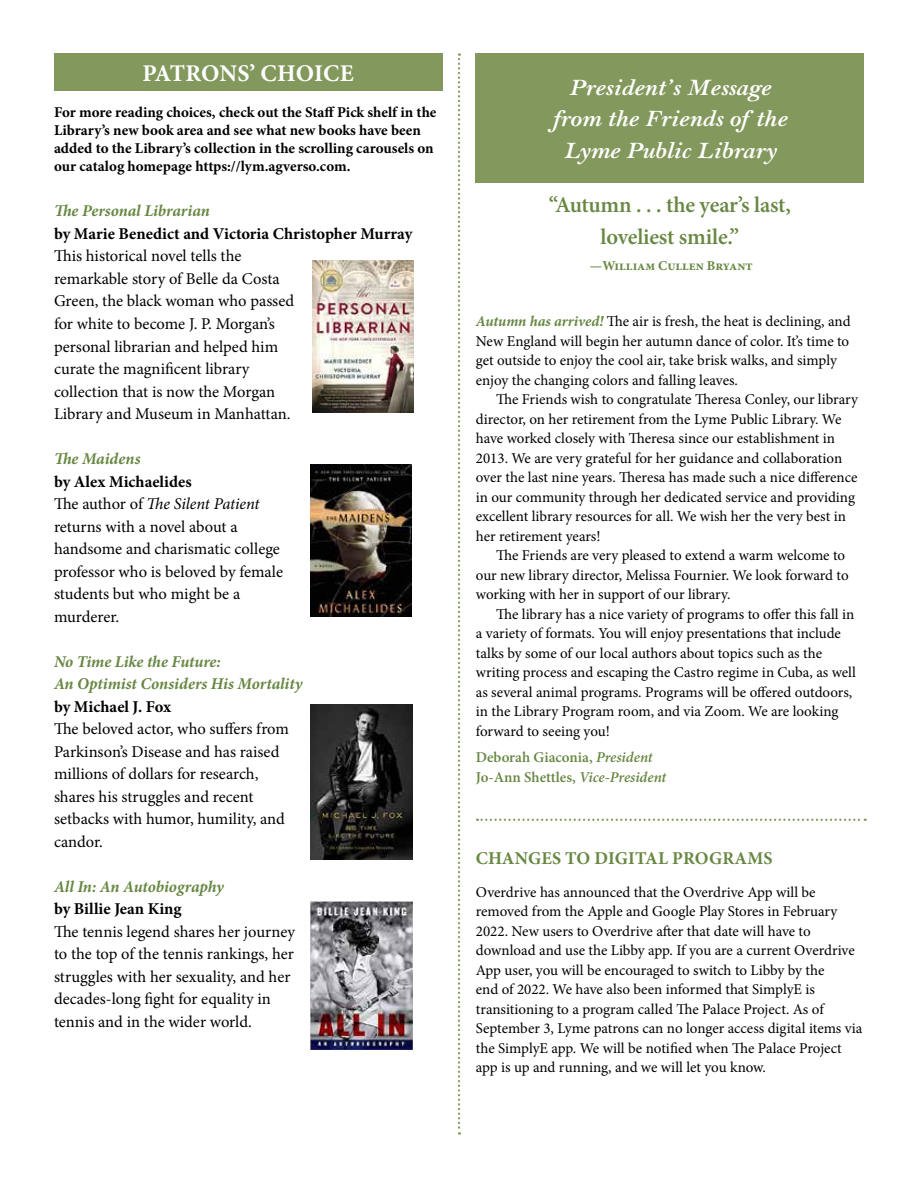
<style>
.page{position:relative;width:918px;height:1188px;background:#fff}
.page>*{position:absolute;margin:0;border:0;box-sizing:border-box;transform-origin:0 0}
.t1{font:italic 700 24px/31.5px "Bell";color:#fff;text-align:center}
.t2{font:700 24px "Minion Pro";color:#fff}
.t3{font:600 22.5px/31.5px "Minion Pro";letter-spacing:-.01em;color:#678742;text-align:center}
.t4{font:700 18px "Minion Pro";letter-spacing:.01em;color:#678742}
.t5{font:16.5px/22.5px "Minion Pro";letter-spacing:-.005em;color:#000}
.t6{font:italic 700 16.5px/22.5px "Minion Pro";letter-spacing:-.005em;color:#678742}
.t7{font:700 16.5px "Minion Pro";letter-spacing:-.005em;color:#000}
.t8{font:15px/19.5px "Minion Pro";color:#000}
.t9{font:700 15px/18px "Minion Pro";color:#000}
.t10{font:600 15px/19.5px "Minion Pro";color:#678742}
.t11{font:700 13.5px "Minion Pro";color:#678742}
.s1{font-weight:700}
.s2{font-style:italic}
.s3{font-weight:700;font-style:italic;color:#678742}
</style>
<div class="page">
<div style="left:476px;top:53px;width:388px;height:129px;background:#83985c"></div>
<svg style="left:458px;top:53px;width:2px;height:1082px"></svg>
<div style="left:54px;top:53px;width:388px;height:38px;background:#83985c"></div>
<img style="left:312px;top:261px;width:101px;height:151px">
<img style="left:311px;top:465px;width:101px;height:152px">
<img style="left:311px;top:704px;width:101px;height:156px">
<img style="left:311px;top:902px;width:101px;height:148px">
<svg style="left:477px;top:819px;width:389px;height:2px"></svg>
<h1 class="t2" style="left:142px;top:56px;width:213px">PATRONS’ CHOICE</h1>
<p class="t9" style="left:54px;top:103px;width:384px">For more reading choices, check out the Staff Pick shelf in the Library’s new book area and see what new books have been added to the Library’s collection in the scrolling carousels on our catalog homepage https://lym.agverso.com.</p>
<p class="t6" style="left:54px;top:200px;width:157px">The Personal Librarian</p>
<p class="t7" style="left:54px;top:222px;width:360px">by Marie Benedict and Victoria Christopher Murray</p>
<p class="t5" style="left:54px;top:245px;width:242px">This historical novel tells the remarkable story of Belle da Costa Green, the black woman who passed for white to become J. P. Morgan’s personal librarian and helped him curate the magnificent library collection that is now the Morgan Library and Museum in Manhattan.</p>
<p class="t6" style="left:54px;top:447px;width:88px">The Maidens</p>
<p class="t5" style="left:54px;top:470px;width:231px"><span class="s1">by Alex Michaelides<br></span>The author of <span class="s2">The Silent Patient </span>returns with a novel about a handsome and charismatic college professor who is beloved by female students but who might be a murderer.</p>
<p class="t6" style="left:54px;top:650px;width:250px">No Time Like the Future:<br>An Optimist Considers His Mortality</p>
<p class="t7" style="left:54px;top:695px;width:118px">by Michael J. Fox</p>
<p class="t5" style="left:54px;top:718px;width:236px">The beloved actor, who suffers from<br>Parkinson’s Disease and has raised millions of dollars for research, shares his struggles and recent setbacks with humor, humility, and candor.</p>
<p class="t6" style="left:54px;top:875px;width:172px">All In: An Autobiography</p>
<p class="t7" style="left:54px;top:897px;width:129px">by Billie Jean King</p>
<p class="t5" style="left:54px;top:920px;width:243px">The tennis legend shares her journey to the top of the tennis rankings, her struggles with her sexuality, and her decades-long fight for equality in tennis and in the wider world.</p>
<h1 class="t1" style="left:553px;top:72px;width:235px">President’s Message from the Friends of the<br>Lyme Public Library</h1>
<h2 class="t3" style="left:549px;top:189px;width:244px">“Autumn . . . the year’s last, loveliest smile.”</h2>
<p class="t11" style="left:590px;top:256px;width:164px">—William Cullen Bryant</p>
<p class="t8" style="left:476px;top:312px;width:376px"><span class="s3">Autumn has arrived!</span> The air is fresh, the heat is declining, and New England will begin her autumn dance of color. It’s time to get outside to enjoy the cool air, take brisk walks, and simply enjoy the changing colors and falling leaves.</p>
<p class="t8" style="left:476px;top:390px;width:384px;text-indent:20px">The Friends wish to congratulate Theresa Conley, our library director, on her retirement from the Lyme Public Library. We have worked closely with Theresa since our establishment in 2013. We are very grateful for her guidance and collaboration over the last nine years. Theresa has made such a nice difference in our community through her dedicated service and providing excellent library resources for all. We wish her the very best in her retirement years!</p>
<p class="t8" style="left:476px;top:546px;width:374px;text-indent:20px">The Friends are very pleased to extend a warm welcome to our new library director, Melissa Fournier. We look forward to working with her in support of our library.</p>
<p class="t8" style="left:476px;top:604px;width:382px;text-indent:20px">The library has a nice variety of programs to offer this fall in a variety of formats. You will enjoy presentations that include talks by some of our local authors about topics such as the writing process and escaping the Castro regime in Cuba, as well as several animal programs. Programs will be offered outdoors, in the Library Program room, and via Zoom. We are looking forward to seeing you!</p>
<p class="t10" style="left:476px;top:747px;width:192px">Deborah Giaconia, <span class="s2">President<br></span>Jo-Ann Shettles, <span class="s2">Vice-President</span></p>
<p class="t4" style="left:476px;top:845px;width:298px">CHANGES TO DIGITAL PROGRAMS</p>
<p class="t8" style="left:476px;top:882px;width:388px">Overdrive has announced that the Overdrive App will be removed from the Apple and Google Play Stores in February 2022. New users to Overdrive after that date will have to download and use the Libby app. If you are a current Overdrive App user, you will be encouraged to switch to Libby by the<br>end of 2022. We have also been informed that SimplyE is transitioning to a program called The Palace Project. As of September 3, Lyme patrons can no longer access digital items via the SimplyE app. We will be notified when The Palace Project app is up and running, and we will let you know.</p>
</div>
